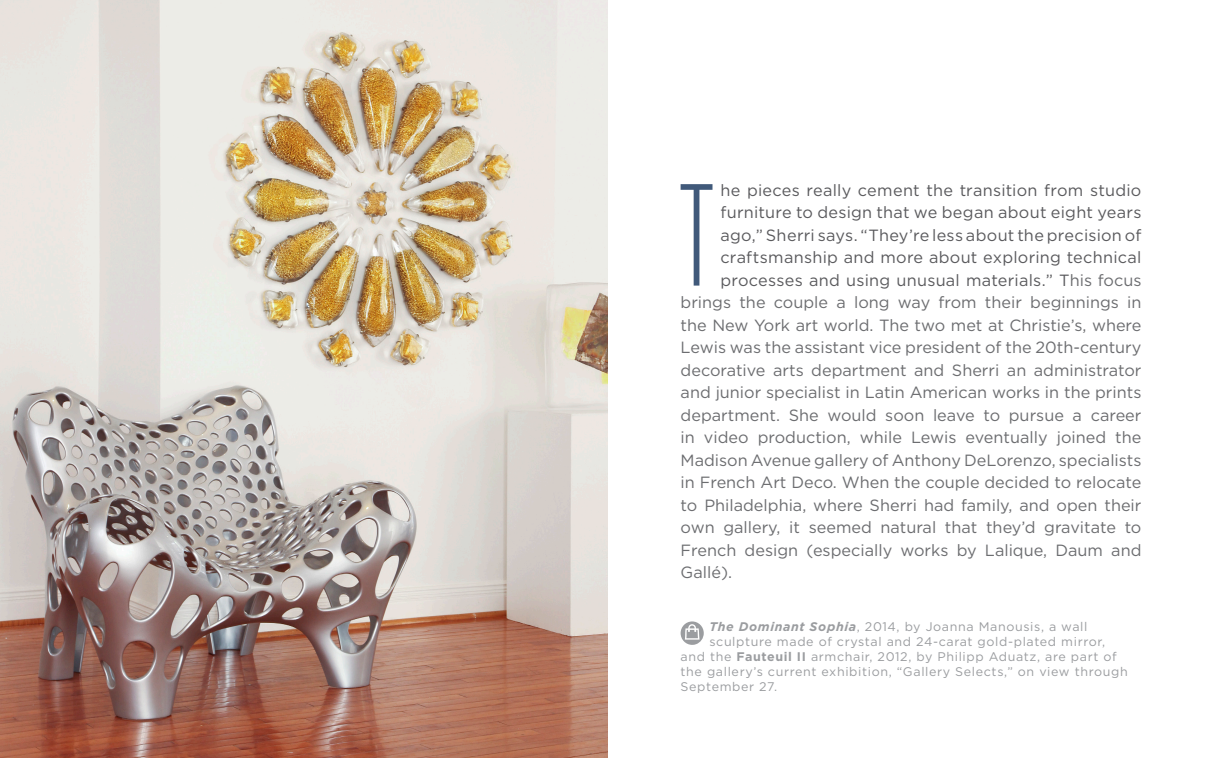
<style>
.page{position:relative;width:1215px;height:758px;background:#fff}
.page>*{position:absolute;margin:0;border:0;box-sizing:border-box;transform-origin:0 0}
.One_drop_cap{font:200 144.88px "Attentica 4 F";color:#40597a}
.One_drop_cap-2{font:16.25px "Gotham";color:#6c6d70}
.One_drop_cap-3{font:16.25px "Gotham";letter-spacing:.015em;color:#5a5a5d}
.No_Drop_Caps{font:12.5px "Gotham";letter-spacing:.05em;color:#9b9da0}
.s1{color:#6c6d70}
.s2{font-weight:700;font-style:italic}
.s3{font-weight:700}
</style>
<div class="page">
<img style="left:0;top:0;width:607px;height:757px">
<svg style="left:681px;top:621px;width:23px;height:23px"></svg>
<p class="One_drop_cap" style="left:680px;top:164px;width:35px">T</p>
<p class="One_drop_cap-3" style="left:720px;top:181px;width:422px">he pieces really cement the transition from studio</p>
<p class="One_drop_cap-3" style="left:720px;top:203px;width:422px">furniture to design that we began about eight years</p>
<p class="One_drop_cap-3" style="left:720px;top:226px;width:422px">ago,” Sherri says. “They’re less about the precision of</p>
<p class="One_drop_cap-3" style="left:720px;top:248px;width:423px">craftsmanship and more about exploring technical</p>
<p class="One_drop_cap-3" style="left:720px;top:271px;width:422px">processes and using unusual materials.” T<span class="s1">his focus</span></p>
<p class="One_drop_cap-2" style="left:681px;top:293px;width:462px">brings the couple a long way from their beginnings in</p>
<p class="One_drop_cap-2" style="left:681px;top:316px;width:462px">the New York art world. The two met at Christie’s, where</p>
<p class="One_drop_cap-2" style="left:681px;top:338px;width:462px">Lewis was the assistant vice president of the 20th-century</p>
<p class="One_drop_cap-2" style="left:681px;top:361px;width:462px">decorative arts department and Sherri an administrator</p>
<p class="One_drop_cap-2" style="left:681px;top:383px;width:462px">and junior specialist in Latin American works in the prints</p>
<p class="One_drop_cap-2" style="left:681px;top:406px;width:462px">department. She would soon leave to pursue a career</p>
<p class="One_drop_cap-2" style="left:681px;top:428px;width:462px">in video production, while Lewis eventually joined the</p>
<p class="One_drop_cap-2" style="left:681px;top:451px;width:462px">Madison Avenue gallery of Anthony DeLorenzo, specialists</p>
<p class="One_drop_cap-2" style="left:681px;top:473px;width:462px">in French Art Deco. When the couple decided to relocate</p>
<p class="One_drop_cap-2" style="left:681px;top:496px;width:462px">to Philadelphia, where Sherri had family, and open their</p>
<p class="One_drop_cap-2" style="left:681px;top:518px;width:462px">own gallery, it seemed natural that they’d gravitate to</p>
<p class="One_drop_cap-2" style="left:681px;top:541px;width:462px">French design (especially works by Lalique, Daum and</p>
<p class="One_drop_cap-2" style="left:681px;top:563px;width:53px">Gallé).</p>
<p class="No_Drop_Caps" style="left:709px;top:619px;width:380px"><span class="s2">The Dominant Sophia</span>, 2014, by Joanna Manousis, a wall</p>
<p class="No_Drop_Caps" style="left:709px;top:634px;width:397px">sculpture made of crystal and 24-carat gold-plated mirror,</p>
<p class="No_Drop_Caps" style="left:681px;top:649px;width:438px">and the <span class="s3">Fauteuil II</span> armchair, 2012, by Philipp Aduatz, are part of</p>
<p class="No_Drop_Caps" style="left:681px;top:664px;width:449px">the gallery’s current exhibition, “Gallery Selects,” on view through</p>
<p class="No_Drop_Caps" style="left:681px;top:679px;width:98px">September 27.</p>
</div>
